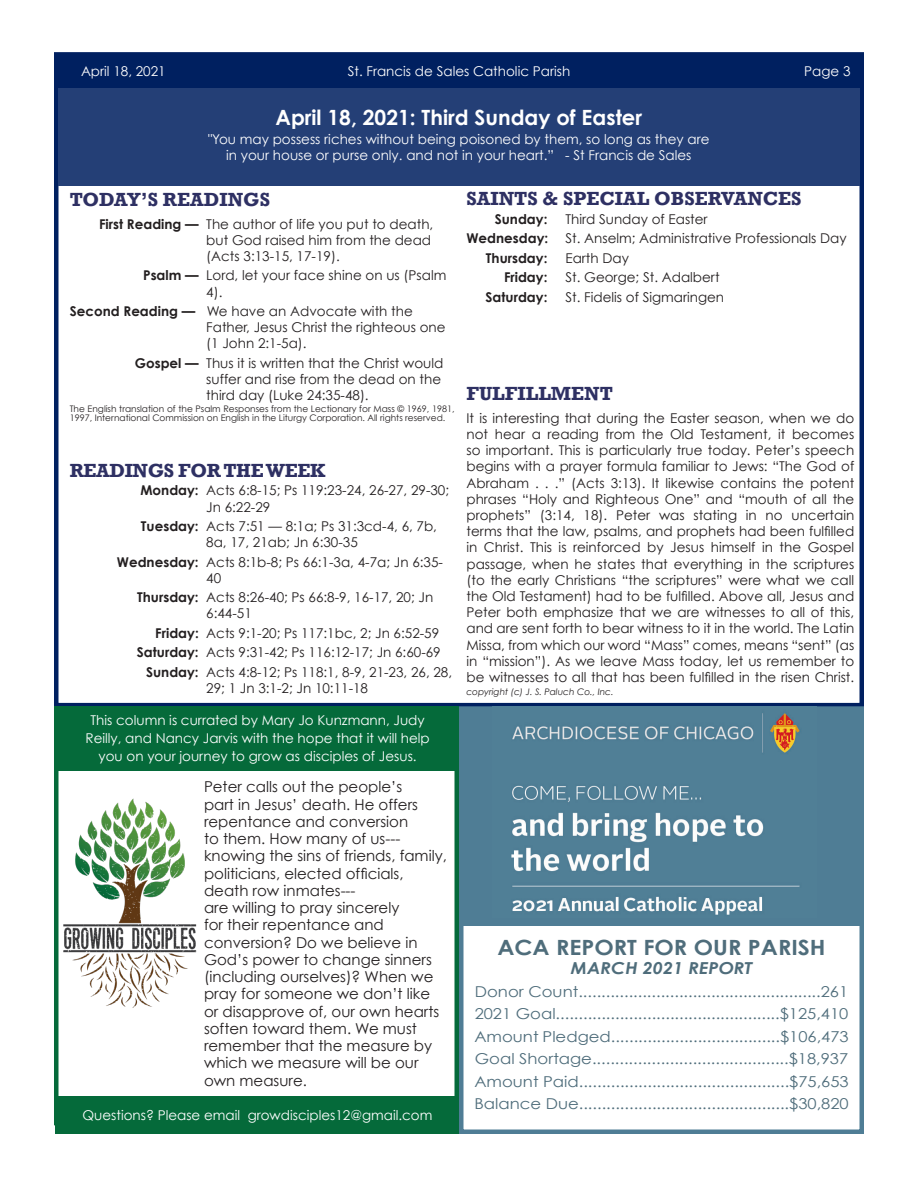
<style>
.page{position:relative;width:918px;height:1188px;background:#fff}
.page>*{position:absolute;margin:0;border:0;box-sizing:border-box;transform-origin:0 0}
.t1{font:700 21px "Century Gothic";color:#fff}
.t2{font:700 21px "Century Gothic";color:#4f6d7b;scale:1.1 1}
.t3{font:700 19.5px "Rockwell";color:#2e3063}
.t4{font:700 19.5px "Rockwell";letter-spacing:-.02em;color:#2e3063}
.t5{font:italic 700 16.5px "Century Gothic";color:#4f6d7b;scale:1.1 1}
.t6{font:15px/17.2px "Century Gothic";color:#231f20}
.t7{font:15px "Century Gothic";color:#4f6d7b;scale:1.1 1}
.t8{font:13.5px/16.2px "Century Gothic";color:#231f20}
.t9{font:13.5px/18px "Century Gothic";color:#fff;text-align:center}
.t10{font:700 13.5px "Century Gothic";color:#231f20}
.t11{font:9px/9px "Century Gothic";color:#231f20}
.t12{font:italic 9px "Century Gothic";color:#231f20}
.s1{font-weight:700}
</style>
<div class="page">
<div style="left:54px;top:54px;width:810px;height:37px;background:#002060"></div>
<div style="left:54px;top:52px;width:810px;height:655px;border:4px solid #002060"></div>
<div style="left:459px;top:706px;width:405px;height:428px;border:4px solid #4f7d95"></div>
<div style="left:54px;top:706px;width:405px;height:65px;background:#056a3a"></div>
<div style="left:459px;top:707px;width:405px;height:219px;background:#4f7d95"></div>
<div style="left:55px;top:1096px;width:404px;height:38px;background:#056a3a"></div>
<div style="left:58px;top:88px;width:802px;height:98px;background:#243f76"></div>
<img style="left:63px;top:798px;width:134px;height:210px">
<img style="left:492px;top:706px;width:324px;height:209px">
<p class="t9" style="left:81px;top:62px;width:86px">April 18, 2021</p>
<p class="t9" style="left:348px;top:62px;width:224px">St. Francis de Sales Catholic Parish</p>
<p class="t9" style="left:804px;top:62px;width:48px">Page 3</p>
<p class="t1" style="left:275px;top:104px;width:368px">April 18, 2021: Third Sunday of Easter</p>
<p class="t9" style="left:208px;top:131px;width:503px;line-height:16.2px">"You may possess riches without being poisoned by them, so long as they are in your house or purse only. and not in your heart.” - St Francis de Sales</p>
<p class="t3" style="left:70px;top:187px;width:202px">TODAY’S READINGS</p>
<p class="t8" style="left:206px;top:215px;width:229px;text-indent:-107px"><span class="s1">First Reading —</span> The author of life you put to death, but God raised him from the dead (Acts 3:13-15, 17-19).</p>
<p class="t8" style="left:206px;top:267px;width:242px;text-indent:-63px"><span class="s1">Psalm —</span> Lord, let your face shine on us (Psalm<br>4).</p>
<p class="t8" style="left:206px;top:303px;width:241px;text-indent:-137px"><span class="s1">Second Reading —</span> We have an Advocate with the<br>Father, Jesus Christ the righteous one (1 John 2:1-5a).</p>
<p class="t8" style="left:206px;top:355px;width:239px;text-indent:-71px"><span class="s1">Gospel —</span> Thus it is written that the Christ would suffer and rise from the dead on the third day (Luke 24:35-48).</p>
<p class="t11" style="left:70px;top:404px;width:386px">The English translation of the Psalm Responses from the Lectionary for Mass © 1969, 1981,<br>1997, International Commission on English in the Liturgy Corporation. All rights reserved.</p>
<p class="t3" style="left:466px;top:186px;width:337px">SAINTS &amp; SPECIAL OBSERVANCES</p>
<p class="t10" style="left:495px;top:211px;width:54px">Sunday:</p>
<p class="t8" style="left:565px;top:211px;width:144px">Third Sunday of Easter</p>
<p class="t10" style="left:466px;top:230px;width:83px">Wednesday:</p>
<p class="t8" style="left:565px;top:230px;width:283px">St. Anselm; Administrative Professionals Day</p>
<p class="t10" style="left:486px;top:250px;width:63px">Thursday:</p>
<p class="t8" style="left:565px;top:250px;width:65px">Earth Day</p>
<p class="t10" style="left:504px;top:269px;width:45px">Friday:</p>
<p class="t8" style="left:565px;top:269px;width:156px">St. George; St. Adalbert</p>
<p class="t10" style="left:486px;top:288px;width:63px">Saturday:</p>
<p class="t8" style="left:565px;top:289px;width:160px">St. Fidelis of Sigmaringen</p>
<p class="t3" style="left:466px;top:382px;width:148px">FULFILLMENT</p>
<p class="t8" style="left:466px;top:410px;width:389px;text-align:justify">It is interesting that during the Easter season, when we do not hear a reading from the Old Testament, it becomes so important. This is particularly true today. Peter’s speech begins with a prayer formula familiar to Jews: “The God of Abraham . . .” (Acts 3:13). It likewise contains the potent phrases “Holy and Righteous One” and “mouth of all the prophets” (3:14, 18). Peter was stating in no uncertain terms that the law, psalms, and prophets had been fulfilled in Christ. This is reinforced by Jesus himself in the Gospel passage, when he states that everything in the scriptures (to the early Christians “the scriptures” were what we call the Old Testament) had to be fulfilled. Above all, Jesus and Peter both emphasize that we are witnesses to all of this, and are sent forth to bear witness to it in the world. The Latin Missa, from which our word “Mass” comes, means “sent” (as in “mission”). As we leave Mass today, let us remember to be witnesses to all that has been fulfilled in the risen Christ.</p>
<p class="t12" style="left:466px;top:686px;width:149px">copyright (c) J. S. Paluch Co., Inc.</p>
<p class="t4" style="left:70px;top:459px;width:257px">READINGS FOR THE WEEK</p>
<p class="t8" style="left:206px;top:482px;width:244px;text-indent:-66px"><span class="s1">Monday:</span> Acts 6:8-15; Ps 119:23-24, 26-27, 29-30;<br>Jn 6:22-29</p>
<p class="t8" style="left:206px;top:518px;width:232px;text-indent:-65px"><span class="s1">Tuesday:</span> Acts 7:51 — 8:1a; Ps 31:3cd-4, 6, 7b,<br>8a, 17, 21ab; Jn 6:30-35</p>
<p class="t8" style="left:206px;top:553px;width:238px;text-indent:-89px"><span class="s1">Wednesday:</span> Acts 8:1b-8; Ps 66:1-3a, 4-7a; Jn 6:35-<br>40</p>
<p class="t8" style="left:206px;top:589px;width:229px;text-indent:-69px"><span class="s1">Thursday:</span> Acts 8:26-40; Ps 66:8-9, 16-17, 20; Jn<br>6:44-51</p>
<p class="t8" style="left:155px;top:625px;width:285px"><span class="s1">Friday:</span> Acts 9:1-20; Ps 117:1bc, 2; Jn 6:52-59</p>
<p class="t8" style="left:137px;top:644px;width:305px"><span class="s1">Saturday:</span> Acts 9:31-42; Ps 116:12-17; Jn 6:60-69</p>
<p class="t8" style="left:206px;top:664px;width:247px;text-indent:-60px"><span class="s1">Sunday:</span> Acts 4:8-12; Ps 118:1, 8-9, 21-23, 26, 28,<br>29; 1 Jn 3:1-2; Jn 10:11-18</p>
<p class="t9" style="left:86px;top:711px;width:346px">This column is currated by Mary Jo Kunzmann, Judy<br>Reilly, and Nancy Jarvis with the hope that it will help you on your journey to grow as disciples of Jesus.</p>
<p class="t6" style="left:204px;top:778px;width:244px">Peter calls out the people’s<br>part in Jesus’ death. He offers repentance and conversion<br>to them. How many of us--- knowing the sins of friends, family, politicians, elected officials, death row inmates---<br>are willing to pray sincerely<br>for their repentance and conversion? Do we believe in<br>God’s power to change sinners (including ourselves)? When we pray for someone we don’t like or disapprove of, our own hearts soften toward them. We must remember that the measure by which we measure will be our own measure.</p>
<p class="t9" style="left:82px;top:1106px;width:351px">Questions? Please email growdisciples12@gmail.com</p>
<p class="t2" style="left:497px;top:934px;width:300px">ACA REPORT FOR OUR PARISH</p>
<p class="t5" style="left:571px;top:958px;width:166px">MARCH 2021 REPORT</p>
<p class="t7" style="left:475px;top:982px;width:341px">Donor Count.....................................................261</p>
<p class="t7" style="left:475px;top:1005px;width:341px">2021 Goal.................................................$125,410</p>
<p class="t7" style="left:474px;top:1027px;width:342px">Amount Pledged.....................................$106,473</p>
<p class="t7" style="left:475px;top:1050px;width:341px">Goal Shortage...........................................$18,937</p>
<p class="t7" style="left:474px;top:1072px;width:342px">Amount Paid..............................................$75,653</p>
<p class="t7" style="left:474px;top:1095px;width:342px">Balance Due..............................................$30,820</p>
</div>
